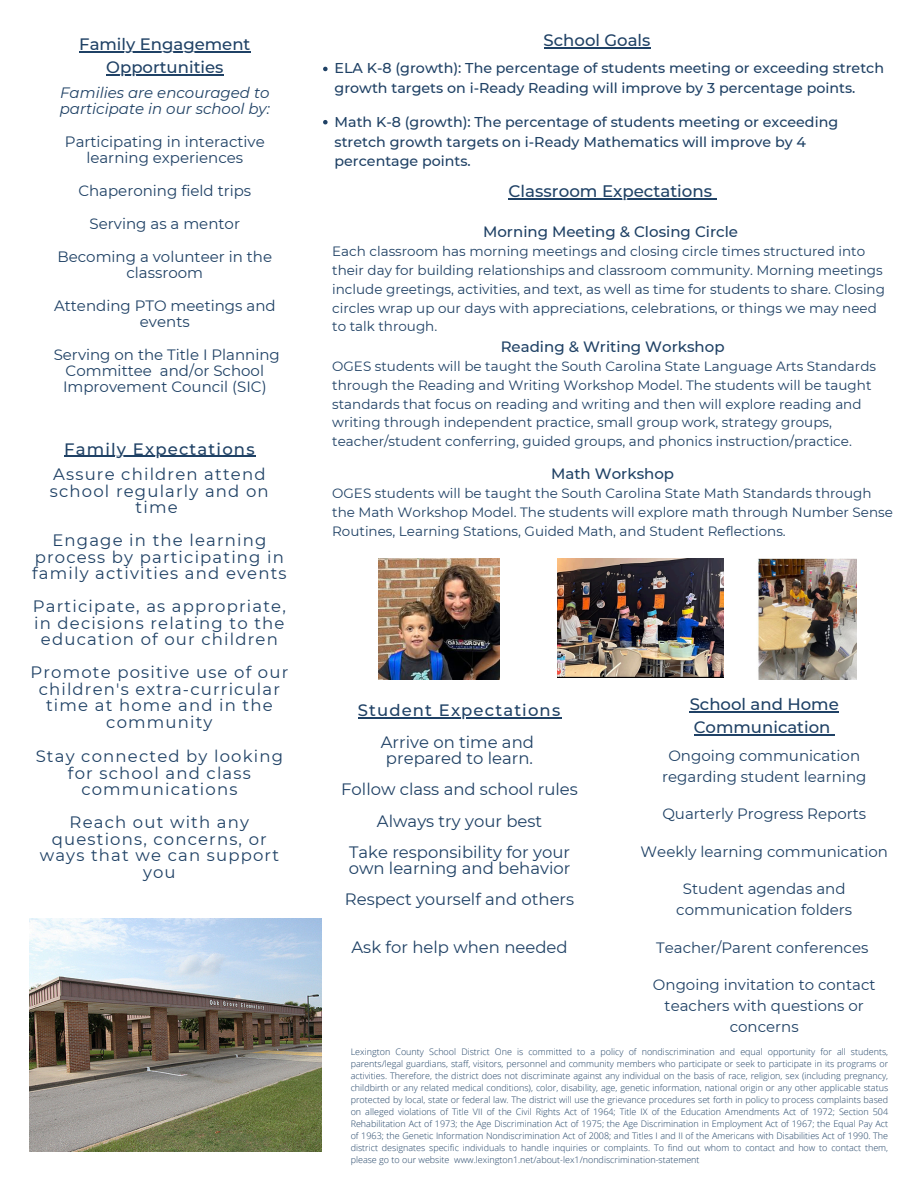
<style>
.page{position:relative;width:918px;height:1188px;background:#fff}
.page>*{position:absolute;margin:0;border:0;box-sizing:border-box;transform-origin:0 0}
.t1{font:500 16.65px "Montserrat";color:#1f4165}
.t2{font:16.5px/16.5px "Montserrat";letter-spacing:.07em;color:#1f4165;text-align:center}
.t3{font:16.5px/15.8px "Montserrat";color:#1f4165;text-align:center}
.t4{font:500 16.5px/22.8px "Montserrat";color:#1f4165}
.t5{font:500 16.5px "Montserrat";letter-spacing:.07em;color:#1f4165}
.t6{font:15px/16.4px "Montserrat";color:#1f4165;text-align:center}
.t7{font:500 15px "Montserrat";color:#1f4165}
.t8{font:italic 15px "Montserrat";color:#1f4165}
.t9{font:500 14.25px/20px "Montserrat";color:#1f4165}
.t10{font:13.5px/18.8px "Montserrat";color:#1f4165}
.t11{font:300 9px/12px "Open Sans";color:#1f4165;text-align:justify}
.s1{font-style:italic}
</style>
<div class="page">
<img style="left:378px;top:558px;width:122px;height:122px">
<img style="left:758px;top:558px;width:99px;height:122px">
<img style="left:557px;top:558px;width:167px;height:119px">
<img style="left:29px;top:919px;width:293px;height:233px">
<hr style="left:509px;top:198px;width:203px;height:1px;background:#1f4165">
<hr style="left:64px;top:456px;width:192px;height:1px;background:#1f4165">
<hr style="left:544px;top:48px;width:106px;height:1px;background:#1f4165">
<svg style="left:323px;top:67px;width:5px;height:4px"></svg>
<svg style="left:323px;top:120px;width:5px;height:4px"></svg>
<hr style="left:79px;top:52px;width:171px;height:1px;background:#1f4165">
<hr style="left:106px;top:74px;width:37px;height:2px;background:#1f4165">
<hr style="left:143px;top:74px;width:80px;height:2px;background:#1f4165">
<hr style="left:690px;top:711px;width:149px;height:2px;background:#1f4165">
<svg style="left:694px;top:734px;width:12px;height:2px"></svg>
<hr style="left:706px;top:734px;width:124px;height:2px;background:#1f4165">
<hr style="left:358px;top:718px;width:203px;height:1px;background:#1f4165">
<h2 class="t4" style="left:79px;top:33px;width:173px">Family Engagement</h2>
<h2 class="t4" style="left:106px;top:56px;width:119px">Opportunities</h2>
<h2 class="t8" style="left:60px;top:84px;width:211px">Families are encouraged to</h2>
<h2 class="t6" style="left:60px;top:93px;width:212px;line-height:32.7px"><span class="s1">participate in our school by:<br></span>Participating in interactive</h2>
<h2 class="t6" style="left:78px;top:142px;width:174px;line-height:32.7px">learning experiences<br>Chaperoning field trips</h2>
<p class="t6" style="left:90px;top:215px;width:152px">Serving as a mentor</p>
<p class="t6" style="left:57px;top:248px;width:216px">Becoming a volunteer in the classroom</p>
<p class="t6" style="left:54px;top:297px;width:223px">Attending PTO meetings and events</p>
<h1 class="t6" style="left:54px;top:346px;width:228px">Serving on the Title I Planning<br>Committee and/or School<br>Improvement Council (SIC)</h1>
<h3 class="t5" style="left:64px;top:439px;width:192px">Family Expectations</h3>
<h1 class="t2" style="left:50px;top:466px;width:220px">Assure children attend school regularly and on time</h1>
<p class="t2" style="left:32px;top:532px;width:256px">Engage in the learning process by participating in family activities and events</p>
<p class="t2" style="left:33px;top:598px;width:254px">Participate, as appropriate, in decisions relating to the education of our children</p>
<h1 class="t2" style="left:30px;top:664px;width:259px">Promote positive use of our children's extra-curricular time at home and in the community</h1>
<h4 class="t2" style="left:36px;top:748px;width:249px">Stay connected by looking for school and class communications</h4>
<h4 class="t2" style="left:40px;top:814px;width:241px">Reach out with any questions, concerns, or ways that we can support you</h4>
<h1 class="t4" style="left:544px;top:29px;width:108px">School Goals</h1>
<h2 class="t9" style="left:335px;top:58px;width:551px">ELA K-8 (growth): The percentage of students meeting or exceeding stretch growth targets on i-Ready Reading will improve by 3 percentage points.</h2>
<h2 class="t9" style="left:335px;top:112px;width:505px">Math K-8 (growth): The percentage of students meeting or exceeding stretch growth targets on i-Ready Mathematics will improve by 4 percentage points.</h2>
<h3 class="t1" style="left:509px;top:181px;width:205px">Classroom Expectations</h3>
<h3 class="t7" style="left:483px;top:222px;width:256px">Morning Meeting &amp; Closing Circle</h3>
<h3 class="t10" style="left:332px;top:242px;width:554px">Each classroom has morning meetings and closing circle times structured into their day for building relationships and classroom community. Morning meetings include greetings, activities, and text, as well as time for students to share. Closing circles wrap up our days with appreciations, celebrations, or things we may need to talk through.</h3>
<h3 class="t7" style="left:501px;top:337px;width:225px">Reading &amp; Writing Workshop</h3>
<h3 class="t10" style="left:332px;top:357px;width:545px">OGES students will be taught the South Carolina State Language Arts Standards through the Reading and Writing Workshop Model. The students will be taught standards that focus on reading and writing and then will explore reading and writing through independent practice, small group work, strategy groups, teacher/student conferring, guided groups, and phonics instruction/practice.</h3>
<h3 class="t7" style="left:551px;top:464px;width:125px">Math Workshop</h3>
<h3 class="t10" style="left:332px;top:484px;width:562px">OGES students will be taught the South Carolina State Math Standards through the Math Workshop Model. The students will explore math through Number Sense<br>Routines, Learning Stations, Guided Math, and Student Reflections.</h3>
<h3 class="t4" style="left:690px;top:693px;width:151px">School and Home<br>Communication</h3>
<h3 class="t6" style="left:662px;top:745px;width:206px;line-height:21px">Ongoing communication regarding student learning</h3>
<h3 class="t6" style="left:662px;top:806px;width:205px">Quarterly Progress Reports</h3>
<h3 class="t6" style="left:641px;top:843px;width:249px">Weekly learning communication</h3>
<h3 class="t6" style="left:676px;top:878px;width:177px;line-height:21px">Student agendas and communication folders</h3>
<h3 class="t6" style="left:656px;top:939px;width:214px">Teacher/Parent conferences</h3>
<h1 class="t6" style="left:653px;top:974px;width:224px;line-height:21px">Ongoing invitation to contact teachers with questions or concerns</h1>
<h2 class="t11" style="left:351px;top:1046px;width:539px">Lexington County School District One is committed to a policy of nondiscrimination and equal opportunity for all students, parents/legal guardians, staff, visitors, personnel and community members who participate or seek to participate in its programs or activities. Therefore, the district does not discriminate against any individual on the basis of race, religion, sex (including pregnancy, childbirth or any related medical conditions), color, disability, age, genetic information, national origin or any other applicable status protected by local, state or federal law. The district will use the grievance procedures set forth in policy to process complaints based on alleged violations of Title VII of the Civil Rights Act of 1964; Title IX of the Education Amendments Act of 1972; Section 504<br>Rehabilitation Act of 1973; the Age Discrimination Act of 1975; the Age Discrimination in Employment Act of 1967; the Equal Pay Act of 1963; the Genetic Information Nondiscrimination Act of 2008; and Titles I and II of the Americans with Disabilities Act of 1990. The district designates specific individuals to handle inquiries or complaints. To find out whom to contact and how to contact them, please go to our website www.lexington1.net/about-lex1/nondiscrimination-statement</h2>
<h2 class="t5" style="left:358px;top:700px;width:204px">Student Expectations</h2>
<h2 class="t3" style="left:381px;top:734px;width:155px">Arrive on time and prepared to learn.</h2>
<h2 class="t3" style="left:341px;top:781px;width:238px">Follow class and school rules</h2>
<h2 class="t3" style="left:377px;top:813px;width:167px">Always try your best</h2>
<h2 class="t3" style="left:349px;top:844px;width:223px;text-align:left">Take responsibility for your own learning and behavior</h2>
<p class="t3" style="left:345px;top:892px;width:231px">Respect yourself and others</p>
<p class="t3" style="left:352px;top:939px;width:218px">Ask for help when needed</p>
</div>
